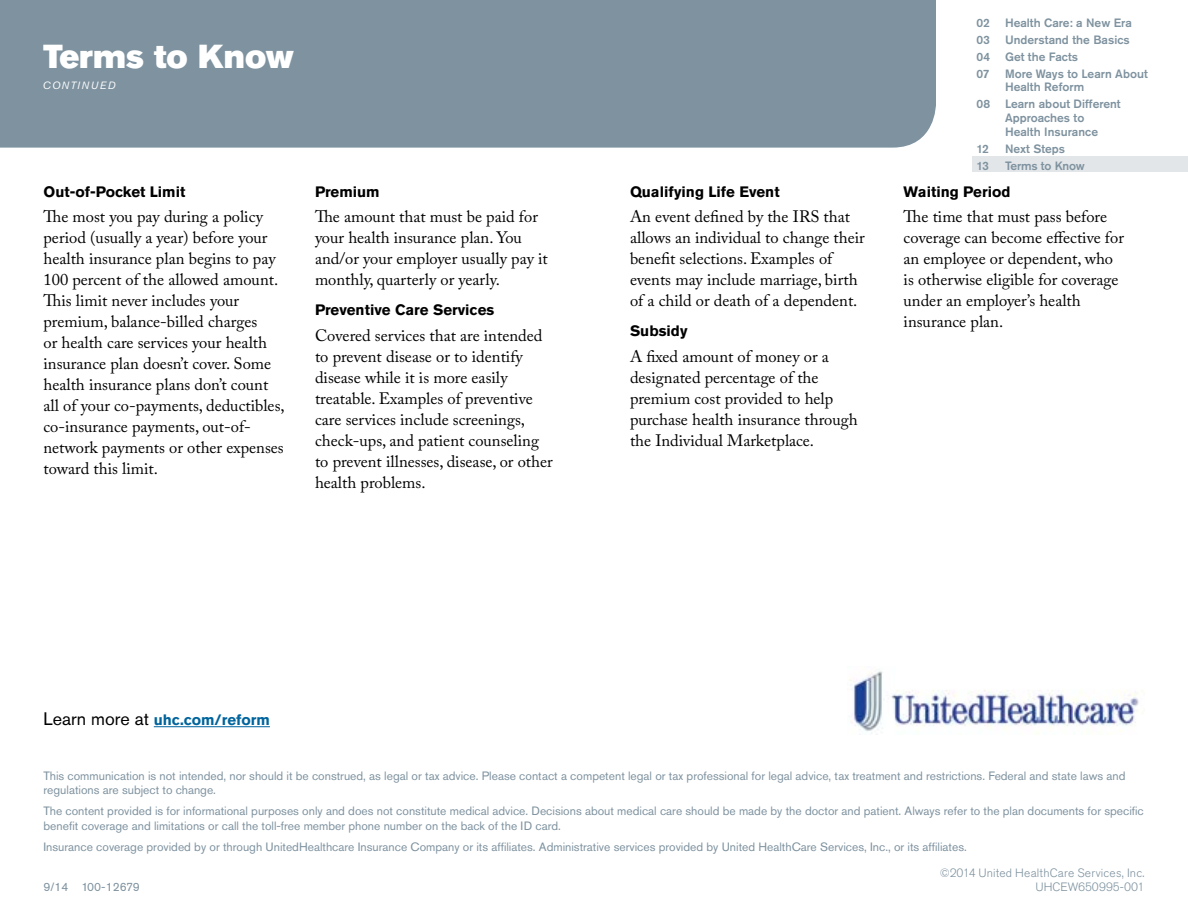
<style>
.page{position:relative;width:1188px;height:918px;background:#fff}
.page>*{position:absolute;margin:0;border:0;box-sizing:border-box;transform-origin:0 0}
.t1{font:33px "Akzidenz Grotesk Std Super";color:#fff}
.t2{font:16.5px/21px "Adobe Caslon Pro";color:#000}
.t3{font:700 15px "Akzidenz Grotesk Std";color:#000}
.t4{font:700 15px "Akzidenz Grotesk Std";color:#00649d}
.t5{font:12px/14.4px "Akzidenz Grotesk Std";color:#7e929f}
.t6{font:500 12px/16.8px "Akzidenz Grotesk Std";color:#7e929f}
.t7{font:300 12px/13.5px "Akzidenz Grotesk Std";letter-spacing:.01em;color:#7e929f;text-align:right}
.t8{font:italic 10.5px "Akzidenz Grotesk Std";letter-spacing:.13em;color:#fff}
.s1{font-weight:400;font-size:18px;color:#000}
</style>
<div class="page">
<div style="left:0;top:0;width:936px;height:148px;background:#7e929f"></div>
<div style="left:972px;top:157px;width:216px;height:15px;background:#e3e6e9"></div>
<img style="left:850px;top:671px;width:289px;height:64px">
<hr style="left:154px;top:726px;width:116px;height:1px;background:#00649d">
<h1 class="t1" style="left:44px;top:38px;width:252px">Terms to Know</h1>
<p class="t8" style="left:43px;top:79px;width:74px">CONTINUED</p>
<p class="t3" style="left:44px;top:183px;width:143px">Out-of-Pocket Limit</p>
<p class="t2" style="left:44px;top:206px;width:243px">The most you pay during a policy period (usually a year) before your health insurance plan begins to pay 100 percent of the allowed amount.<br>This limit never includes your premium, balance-billed charges<br>or health care services your health insurance plan doesn’t cover. Some health insurance plans don’t count all of your co-payments, deductibles, co-insurance payments, out-of&shy;network payments or other expenses toward this limit.</p>
<p class="t3" style="left:315px;top:183px;width:66px">Premium</p>
<p class="t2" style="left:315px;top:206px;width:234px">The amount that must be paid for your health insurance plan. You and/or your employer usually pay it monthly, quarterly or yearly.</p>
<p class="t3" style="left:315px;top:301px;width:181px">Preventive Care Services</p>
<p class="t2" style="left:315px;top:324px;width:239px">Covered services that are intended to prevent disease or to identify disease while it is more easily treatable. Examples of preventive care services include screenings, check-ups, and patient counseling to prevent illnesses, disease, or other health problems.</p>
<p class="t3" style="left:630px;top:183px;width:151px">Qualifying Life Event</p>
<p class="t2" style="left:630px;top:206px;width:236px">An event defined by the IRS that allows an individual to change their benefit selections. Examples of events may include marriage, birth of a child or death of a dependent.</p>
<p class="t3" style="left:630px;top:322px;width:59px">Subsidy</p>
<p class="t2" style="left:630px;top:345px;width:229px">A fixed amount of money or a designated percentage of the premium cost provided to help purchase health insurance through the Individual Marketplace.</p>
<p class="t6" style="left:976px;top:14px;width:15px;text-align:justify">02<br>03<br>04<br>07</p>
<p class="t6" style="left:976px;top:96px;width:15px">08</p>
<p class="t6" style="left:976px;top:140px;width:14px">12<br>13</p>
<p class="t6" style="left:1005px;top:14px;width:145px">Health Care: a New Era<br>Understand the Basics<br>Get the Facts<br>More Ways to Learn About</p>
<p class="t6" style="left:1005px;top:79px;width:117px">Health Reform<br>Learn about Different</p>
<p class="t6" style="left:1005px;top:111px;width:95px;line-height:13.8px">Approaches to<br>Health Insurance</p>
<p class="t6" style="left:1005px;top:140px;width:81px">Next Steps<br>Terms to Know</p>
<p class="t3" style="left:904px;top:183px;width:108px">Waiting Period</p>
<p class="t2" style="left:904px;top:206px;width:222px">The time that must pass before coverage can become effective for an employee or dependent, who is otherwise eligible for coverage under an employer’s health insurance plan.</p>
<p class="t4" style="left:44px;top:711px;width:228px"><span class="s1">Learn more at</span> uhc.com/reform</p>
<p class="t5" style="left:44px;top:768px;width:1083px">This communication is not intended, nor should it be construed, as legal or tax advice. Please contact a competent legal or tax professional for legal advice, tax treatment and restrictions. Federal and state laws and regulations are subject to change.</p>
<p class="t5" style="left:44px;top:804px;width:1102px">The content provided is for informational purposes only and does not constitute medical advice. Decisions about medical care should be made by the doctor and patient. Always refer to the plan documents for specific benefit coverage and limitations or call the toll-free member phone number on the back of the ID card.</p>
<p class="t5" style="left:44px;top:839px;width:925px">Insurance coverage provided by or through UnitedHealthcare Insurance Company or its affiliates. Administrative services provided by United HealthCare Services, Inc., or its affiliates.</p>
<p class="t5" style="left:44px;top:880px;width:98px">9/14 100-12679</p>
<p class="t7" style="left:940px;top:867px;width:206px">©2014 United HealthCare Services, Inc.<br>UHCEW650995-001</p>
</div>
